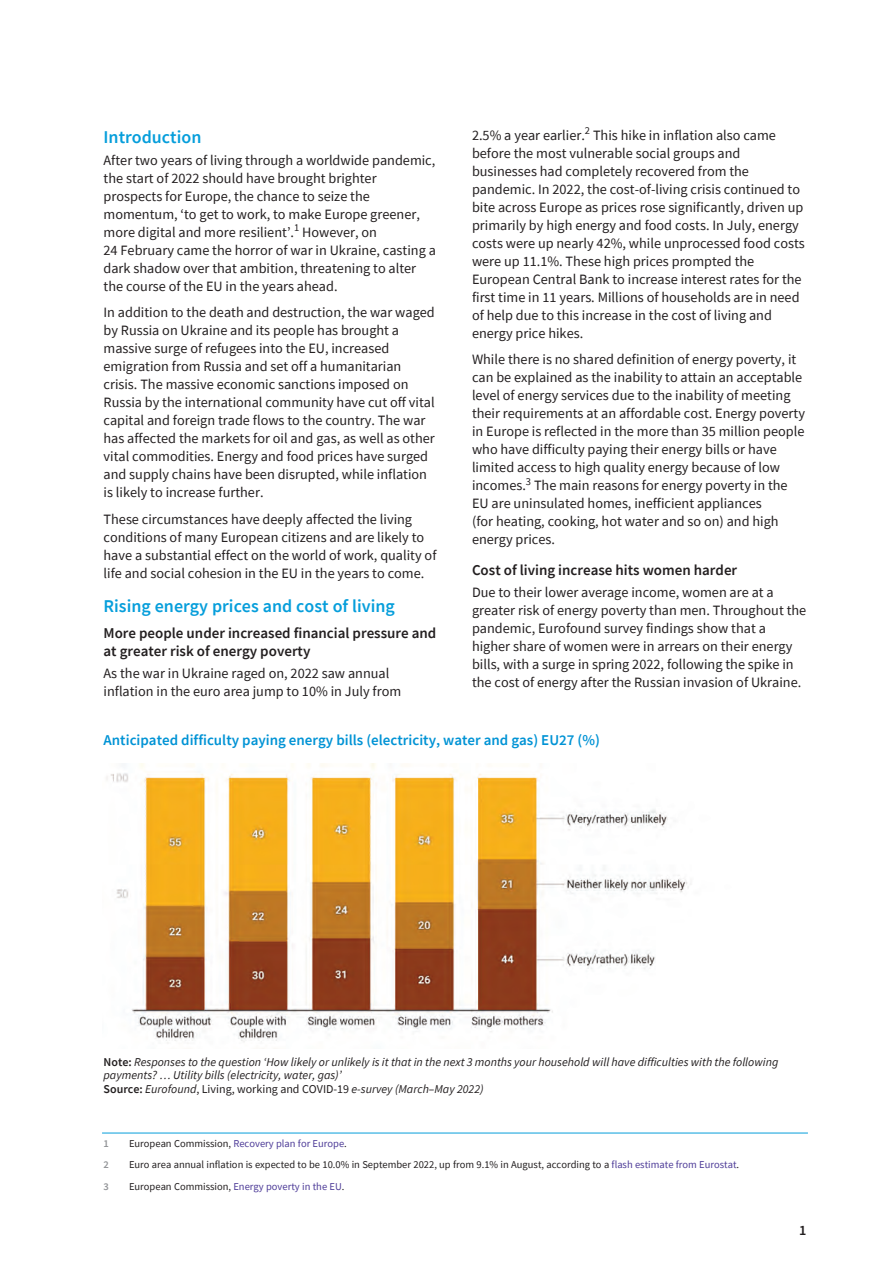
<style>
.page{position:relative;width:893px;height:1263px;background:#fff}
.page>*{position:absolute;margin:0;border:0;box-sizing:border-box;transform-origin:0 0}
.t1{font:600 18px "Source Sans Pro";color:#069edb}
.t2{font:600 15px/18px "Source Sans Pro";color:#231f20}
.t3{font:600 15px "Source Sans Pro";color:#0093d5}
.t4{font:14.25px/18px "Source Sans Pro";color:#231f20}
.t5{font:600 14.25px "Source Sans Pro";color:#231f20}
.t6{font:italic 12px/13.5px "Source Sans Pro";color:#231f20}
.t7{font:10.5px "Source Sans Pro";color:#231f20}
.t8{font:10.5px "Source Sans Pro";color:#4e3c98}
.t9{font:600 10.5px "Source Sans Pro";color:#939598}
.s1{font-weight:600;font-style:normal}
.s2{font-style:normal}
.s3{color:#231f20}
.s4{color:#4e3c98}
</style>
<div class="page">
<hr style="left:102px;top:1133px;width:706px;height:1px;background:#069edb">
<img style="left:106px;top:763px;width:585px;height:280px">
<p class="t1" style="left:104px;top:125px;width:99px">Introduction</p>
<p class="t4" style="left:104px;top:151px;width:334px">After two years of living through a worldwide pandemic, the start of 2022 should have brought brighter prospects for Europe, the chance to seize the momentum, ‘to get to work, to make Europe greener, more digital and more resilient’.<sup>1</sup> However, on<br>24 February came the horror of war in Ukraine, casting a dark shadow over that ambition, threatening to alter the course of the EU in the years ahead.</p>
<p class="t4" style="left:104px;top:303px;width:333px">In addition to the death and destruction, the war waged by Russia on Ukraine and its people has brought a massive surge of refugees into the EU, increased emigration from Russia and set off a humanitarian crisis. The massive economic sanctions imposed on Russia by the international community have cut off vital capital and foreign trade flows to the country. The war has affected the markets for oil and gas, as well as other vital commodities. Energy and food prices have surged and supply chains have been disrupted, while inflation is likely to increase further.</p>
<p class="t4" style="left:104px;top:510px;width:334px">These circumstances have deeply affected the living conditions of many European citizens and are likely to have a substantial effect on the world of work, quality of life and social cohesion in the EU in the years to come.</p>
<p class="t1" style="left:104px;top:594px;width:293px">Rising energy prices and cost of living</p>
<p class="t2" style="left:104px;top:624px;width:334px">More people under increased financial pressure and at greater risk of energy poverty</p>
<p class="t4" style="left:104px;top:664px;width:299px">As the war in Ukraine raged on, 2022 saw annual inflation in the euro area jump to 10% in July from</p>
<p class="t4" style="left:472px;top:126px;width:334px">2.5% a year earlier.<sup>2</sup> This hike in inflation also came before the most vulnerable social groups and businesses had completely recovered from the pandemic. In 2022, the cost-of-living crisis continued to bite across Europe as prices rose significantly, driven up primarily by high energy and food costs. In July, energy costs were up nearly 42%, while unprocessed food costs were up 11.1%. These high prices prompted the European Central Bank to increase interest rates for the first time in 11 years. Millions of households are in need of help due to this increase in the cost of living and energy price hikes.</p>
<p class="t4" style="left:472px;top:350px;width:334px">While there is no shared definition of energy poverty, it can be explained as the inability to attain an acceptable level of energy services due to the inability of meeting their requirements at an affordable cost. Energy poverty in Europe is reflected in the more than 35 million people who have difficulty paying their energy bills or have limited access to high quality energy because of low incomes.<sup>3</sup> The main reasons for energy poverty in the EU are uninsulated homes, inefficient appliances<br>(for heating, cooking, hot water and so on) and high energy prices.</p>
<p class="t2" style="left:472px;top:561px;width:267px">Cost of living increase hits women harder</p>
<p class="t4" style="left:472px;top:583px;width:336px">Due to their lower average income, women are at a greater risk of energy poverty than men. Throughout the pandemic, Eurofound survey findings show that a higher share of women were in arrears on their energy bills, with a surge in spring 2022, following the spike in the cost of energy after the Russian invasion of Ukraine.</p>
<p class="t3" style="left:104px;top:730px;width:498px">Anticipated difficulty paying energy bills (electricity, water and gas) EU27 (%)</p>
<p class="t6" style="left:104px;top:1055px;width:676px"><span class="s1">Note:</span> Responses to the question ‘How likely or unlikely is it that in the next 3 months your household will have difficulties with the following payments? … Utility bills (electricity, water, gas)’</p>
<p class="t6" style="left:104px;top:1082px;width:382px"><span class="s1">Source:</span> Eurofound<span class="s2">, Living, working and COVID-19</span> e-survey (March–May 2022)</p>
<p class="t9" style="left:104px;top:1137px;width:7px">1</p>
<p class="t8" style="left:129px;top:1137px;width:219px"><span class="s3">European Commission,</span> Recovery plan for Europe<span class="s3">.</span></p>
<p class="t9" style="left:104px;top:1158px;width:7px">2</p>
<p class="t7" style="left:129px;top:1158px;width:612px">Euro area annual inflation is expected to be 10.0% in September 2022, up from 9.1% in August, according to a <span class="s4">flash estimate from Eurostat</span>.</p>
<p class="t9" style="left:104px;top:1179px;width:7px">3</p>
<p class="t7" style="left:129px;top:1179px;width:217px">European Commission, <span class="s4">Energy poverty in the EU</span>.</p>
<p class="t5" style="left:799px;top:1220px;width:9px">1</p>
</div>
